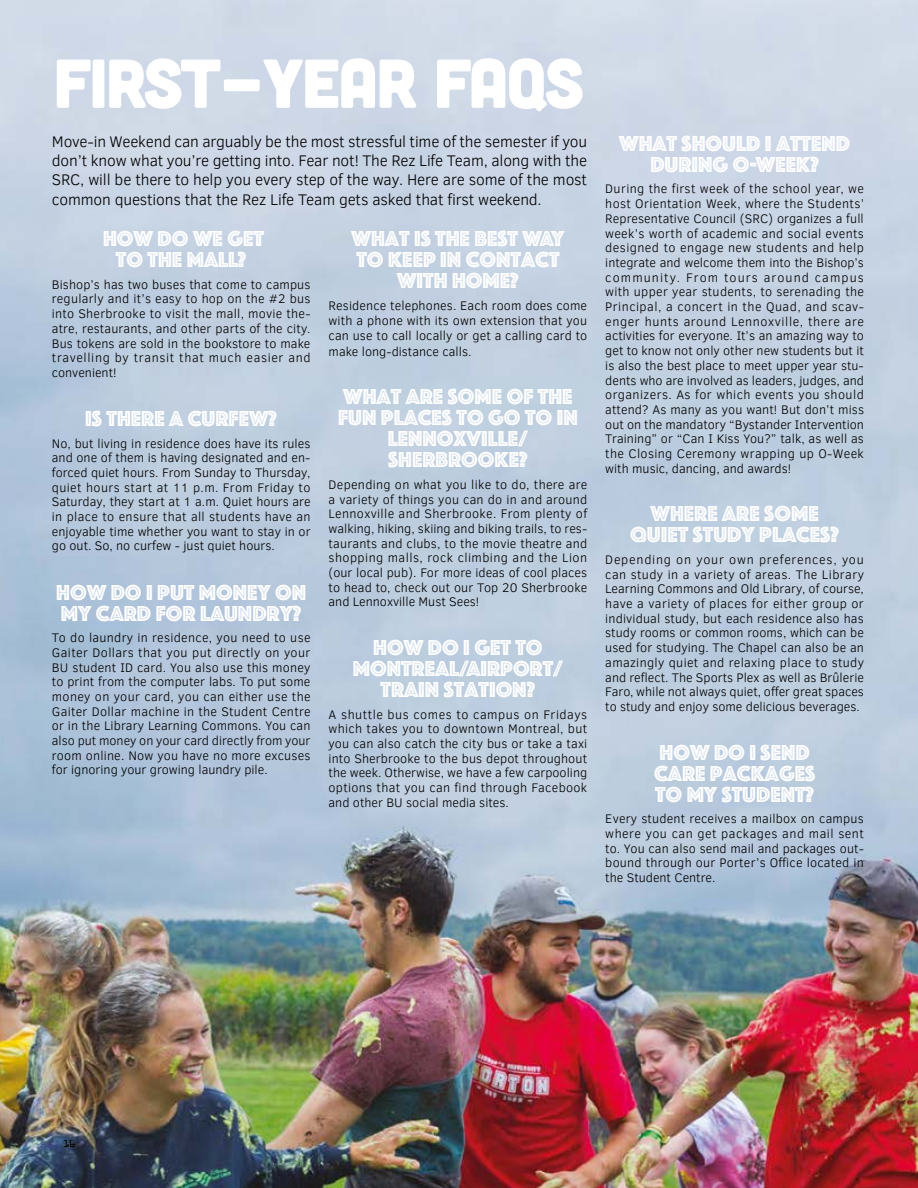
<style>
.page{position:relative;width:918px;height:1188px;background:#fff}
.page>*{position:absolute;margin:0;border:0;box-sizing:border-box;transform-origin:0 0}
.t1{font:69px "Cubano";letter-spacing:-.03em;color:#fff}
.t2{font:22.5px/21px "Phosphate Inline";color:#fff;text-align:center}
.t3{font:300 15.75px/19.2px "Clear Sans";letter-spacing:-.01em;color:#000;text-align:justify}
.t4{font:300 12.75px/14.7px "Clear Sans";color:#000;text-align:justify}
.t5{font:9px "OCRA Std";color:#000}
</style>
<div class="page">
<img style="left:0;top:0;width:918px;height:1188px">
<h1 class="t1" style="left:53px;top:39px;width:532px">FIRST-YEAR FAQS</h1>
<p class="t3" style="left:52px;top:132px;width:537px">Move-in Weekend can arguably be the most stressful time of the semester if you don’t know what you’re getting into. Fear not! The Rez Life Team, along with the SRC, will be there to help you every step of the way. Here are some of the most common questions that the Rez Life Team gets asked that first weekend.</p>
<h2 class="t2" style="left:103px;top:227px;width:162px">HOW DO WE GET<br>TO THE MALL?</h2>
<p class="t4" style="left:52px;top:277px;width:260px">Bishop’s has two buses that come to campus regularly and it’s easy to hop on the #2 bus into Sherbrooke to visit the mall, movie the&shy;atre, restaurants, and other parts of the city.<br>Bus tokens are sold in the bookstore to make travelling by transit that much easier and convenient!</p>
<h2 class="t2" style="left:85px;top:407px;width:193px">IS THERE A CURFEW?</h2>
<p class="t4" style="left:52px;top:436px;width:260px">No, but living in residence does have its rules and one of them is having designated and en&shy;forced quiet hours. From Sunday to Thursday, quiet hours start at 11 p.m. From Friday to Saturday, they start at 1 a.m. Quiet hours are in place to ensure that all students have an enjoyable time whether you want to stay in or go out. So, no curfew - just quiet hours.</p>
<h2 class="t2" style="left:56px;top:581px;width:252px;text-align:left">HOW DO I PUT MONEY ON<br>MY CARD FOR LAUNDRY?</h2>
<p class="t4" style="left:52px;top:630px;width:260px">To do laundry in residence, you need to use Gaiter Dollars that you put directly on your BU student ID card. You also use this money to print from the computer labs. To put some money on your card, you can either use the Gaiter Dollar machine in the Student Centre or in the Library Learning Commons. You can also put money on your card directly from your room online. Now you have no more excuses for ignoring your growing laundry pile.</p>
<h2 class="t2" style="left:352px;top:227px;width:214px">WHAT IS THE BEST WAY<br>TO KEEP IN CONTACT<br>WITH HOME?</h2>
<p class="t4" style="left:329px;top:298px;width:260px;line-height:15.1px">Residence telephones. Each room does come with a phone with its own extension that you can use to call locally or get a calling card to make long-distance calls.</p>
<h2 class="t2" style="left:338px;top:385px;width:241px">WHAT ARE SOME OF THE<br>FUN PLACES TO GO TO IN<br>LENNOXVILLE/<br>SHERBROOKE?</h2>
<p class="t4" style="left:329px;top:477px;width:260px">Depending on what you like to do, there are a variety of things you can do in and around Lennoxville and Sherbrooke. From plenty of walking, hiking, skiing and biking trails, to res&shy;taurants and clubs, to the movie theatre and shopping malls, rock climbing and the Lion (our local pub). For more ideas of cool places to head to, check out our Top 20 Sherbrooke and Lennoxville Must Sees!</p>
<h2 class="t2" style="left:353px;top:636px;width:212px">HOW DO I GET TO<br>MONTREAL/AIRPORT/<br>TRAIN STATION?</h2>
<p class="t4" style="left:329px;top:707px;width:260px">A shuttle bus comes to campus on Fridays which takes you to downtown Montreal, but you can also catch the city bus or take a taxi into Sherbrooke to the bus depot throughout the week. Otherwise, we have a few carpooling options that you can find through Facebook and other BU social media sites.</p>
<h2 class="t2" style="left:619px;top:132px;width:232px">WHAT SHOULD I ATTEND<br>DURING O-WEEK?</h2>
<p class="t4" style="left:605px;top:182px;width:260px">During the first week of the school year, we host Orientation Week, where the Students’ Representative Council (SRC) organizes a full week’s worth of academic and social events designed to engage new students and help integrate and welcome them into the Bishop’s community. From tours around campus with upper year students, to serenading the Principal, a concert in the Quad, and scav&shy;enger hunts around Lennoxville, there are activities for everyone. It’s an amazing way to get to know not only other new students but it is also the best place to meet upper year stu&shy;dents who are involved as leaders, judges, and organizers. As for which events you should attend? As many as you want! But don’t miss out on the mandatory “Bystander Intervention Training” or “Can I Kiss You?” talk, as well as the Closing Ceremony wrapping up O-Week with music, dancing, and awards!</p>
<h2 class="t2" style="left:630px;top:502px;width:210px">WHERE ARE SOME<br>QUIET STUDY PLACES?</h2>
<p class="t4" style="left:605px;top:552px;width:260px">Depending on your own preferences, you can study in a variety of areas. The Library Learning Commons and Old Library, of course, have a variety of places for either group or individual study, but each residence also has study rooms or common rooms, which can be used for studying. The Chapel can also be an amazingly quiet and relaxing place to study and reflect. The Sports Plex as well as Brûlerie Faro, while not always quiet, offer great spaces to study and enjoy some delicious beverages.</p>
<h2 class="t2" style="left:654px;top:741px;width:163px;text-align:left">HOW DO I SEND<br>CARE PACKAGES<br>TO MY STUDENT?</h2>
<p class="t4" style="left:605px;top:811px;width:260px">Every student receives a mailbox on campus where you can get packages and mail sent to. You can also send mail and packages out&shy;bound through our Porter’s Office located in the Student Centre.</p>
<p class="t5" style="left:63px;top:1140px;width:14px">16</p>
</div>
